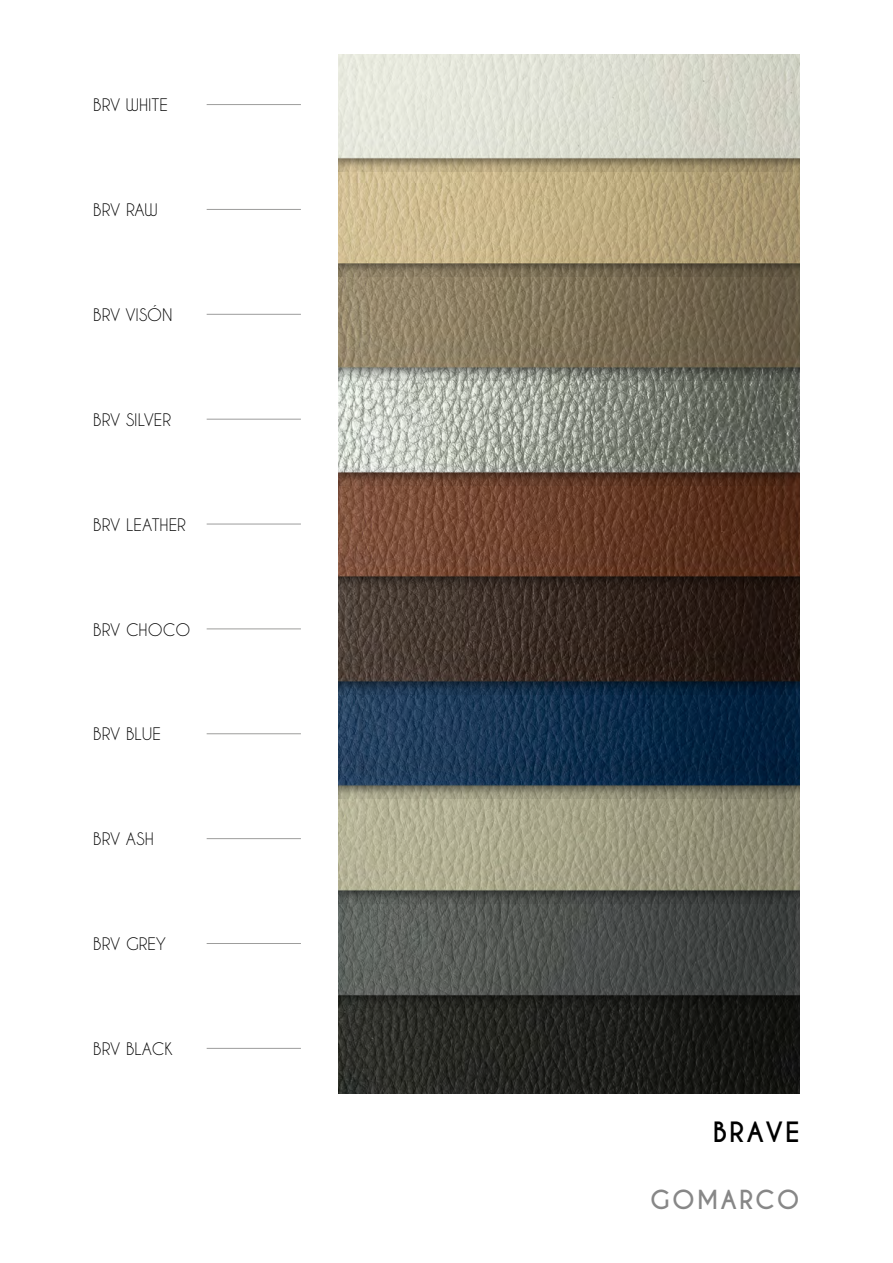
<style>
.page{position:relative;width:893px;height:1263px;background:#fff}
.page>*{position:absolute;margin:0;border:0;box-sizing:border-box;transform-origin:0 0}
.t1{font:700 26.25px "Caviar Dreams";letter-spacing:.08em;color:#000}
.t2{font:700 24.6px "Caviar Dreams";letter-spacing:.08em;color:#878787}
.t3{font:16.2px "Caviar Dreams";color:#000}
</style>
<div class="page">
<img style="left:338px;top:1045px;width:462px;height:48px">
<img style="left:338px;top:941px;width:462px;height:104px">
<img style="left:338px;top:836px;width:462px;height:105px">
<img style="left:338px;top:732px;width:462px;height:104px">
<img style="left:338px;top:627px;width:462px;height:105px">
<img style="left:338px;top:523px;width:462px;height:104px">
<img style="left:338px;top:418px;width:462px;height:105px">
<img style="left:338px;top:314px;width:462px;height:104px">
<img style="left:338px;top:209px;width:462px;height:105px">
<img style="left:338px;top:54px;width:462px;height:155px">
<hr style="left:207px;top:104px;width:94px;height:1px;background:#9d9d9c">
<hr style="left:207px;top:209px;width:94px;height:1px;background:#9d9d9c">
<hr style="left:207px;top:314px;width:94px;height:1px;background:#9d9d9c">
<hr style="left:207px;top:419px;width:94px;height:1px;background:#9d9d9c">
<hr style="left:207px;top:524px;width:94px;height:1px;background:#9d9d9c">
<hr style="left:207px;top:628px;width:94px;height:1px;background:#9d9d9c">
<hr style="left:207px;top:733px;width:94px;height:1px;background:#9d9d9c">
<hr style="left:207px;top:838px;width:94px;height:1px;background:#9d9d9c">
<hr style="left:207px;top:943px;width:94px;height:1px;background:#9d9d9c">
<hr style="left:207px;top:1048px;width:94px;height:1px;background:#9d9d9c">
<p class="t3" style="left:93px;top:95px;width:76px">BRV WHITE</p>
<p class="t3" style="left:93px;top:200px;width:66px">BRV RAW</p>
<p class="t3" style="left:93px;top:305px;width:81px">BRV VISÓN</p>
<p class="t3" style="left:93px;top:410px;width:79px">BRV SILVER</p>
<p class="t3" style="left:93px;top:515px;width:94px">BRV LEATHER</p>
<p class="t3" style="left:93px;top:620px;width:99px">BRV CHOCO</p>
<p class="t3" style="left:93px;top:724px;width:69px">BRV BLUE</p>
<p class="t3" style="left:93px;top:829px;width:62px">BRV ASH</p>
<p class="t3" style="left:93px;top:934px;width:74px">BRV GREY</p>
<p class="t3" style="left:93px;top:1039px;width:81px">BRV BLACK</p>
<h1 class="t1" style="left:713px;top:1117px;width:88px">BRAVE</h1>
<h2 class="t2" style="left:650px;top:1185px;width:151px">GOMARCO</h2>
</div>
